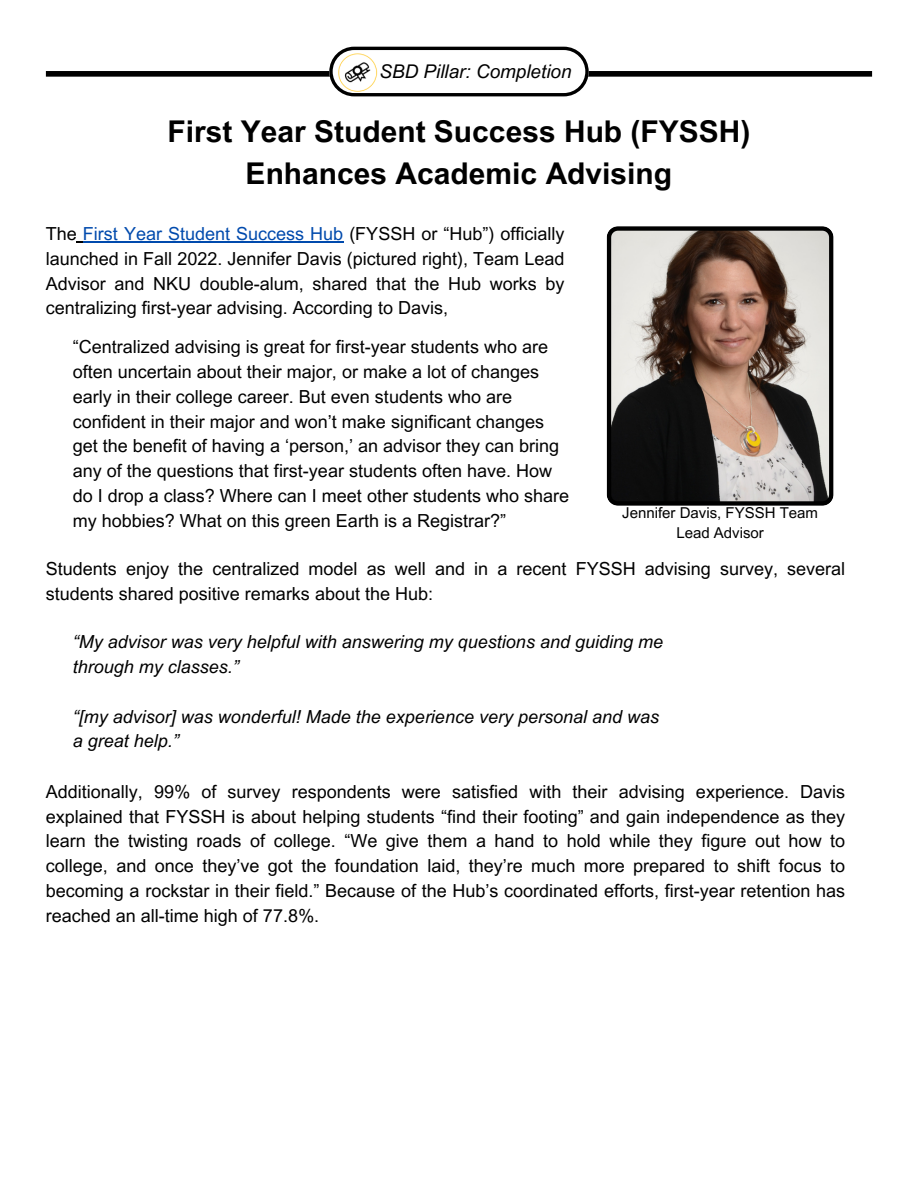
<style>
.page{position:relative;width:918px;height:1188px;background:#fff}
.page>*{position:absolute;margin:0;border:0;box-sizing:border-box;transform-origin:0 0}
.t1{font:700 30px/41.7px "Arial MT Pro";color:#000;text-align:center}
.t2{font:italic 18.9px "Arial MT Pro";color:#000}
.t3{font:18px/24.8px "Arial MT Pro";color:#000;text-align:justify}
.t4{font:italic 18px/24.8px "Arial MT Pro";color:#000}
.t5{font:15px/20.2px "Arial MT Pro";color:#000;text-align:center}
.s1{color:#004aad}
</style>
<div class="page">
<div style="left:46px;top:71px;width:826px;height:6px;background:#000"></div>
<svg style="left:329px;top:47px;width:260px;height:49px"></svg>
<img style="left:337px;top:53px;width:42px;height:42px">
<svg style="left:607px;top:226px;width:227px;height:280px"></svg>
<hr style="left:83px;top:241px;width:260px;height:1px;background:#004aad">
<h2 class="t2" style="left:380px;top:64px;width:193px">SBD Pillar: Completion</h2>
<h2 class="t1" style="left:167px;top:114px;width:585px">First Year Student Success Hub (FYSSH)<br>Enhances Academic Advising</h2>
<h2 class="t3" style="left:46px;top:224px;width:520px">The <span class="s1">First Year Student Success Hub</span> (FYSSH or “Hub”) officially launched in Fall 2022. Jennifer Davis (pictured right), Team Lead Advisor and NKU double-alum, shared that the Hub works by centralizing first-year advising. According to Davis,</h2>
<h2 class="t3" style="left:73px;top:337px;width:498px;text-align:left">“Centralized advising is great for first-year students who are often uncertain about their major, or make a lot of changes early in their college career. But even students who are confident in their major and won’t make significant changes get the benefit of having a ‘person,’ an advisor they can bring any of the questions that first-year students often have. How do I drop a class? Where can I meet other students who share my hobbies? What on this green Earth is a Registrar?”</h2>
<h2 class="t5" style="left:622px;top:504px;width:197px">Jennifer Davis, FYSSH Team<br>Lead Advisor</h2>
<p class="t3" style="left:46px;top:559px;width:801px">Students enjoy the centralized model as well and in a recent FYSSH advising survey, several students shared positive remarks about the Hub:</p>
<h2 class="t4" style="left:73px;top:632px;width:592px">“My advisor was very helpful with answering my questions and guiding me through my classes.”</h2>
<h2 class="t4" style="left:73px;top:706px;width:588px">“[my advisor] was wonderful! Made the experience very personal and was a great help.”</h2>
<p class="t3" style="left:46px;top:782px;width:801px">Additionally, 99% of survey respondents were satisfied with their advising experience. Davis explained that FYSSH is about helping students “find their footing” and gain independence as they learn the twisting roads of college. “We give them a hand to hold while they figure out how to college, and once they’ve got the foundation laid, they’re much more prepared to shift focus to becoming a rockstar in their field.” Because of the Hub’s coordinated efforts, first-year retention has reached an all-time high of 77.8%.</p>
</div>
